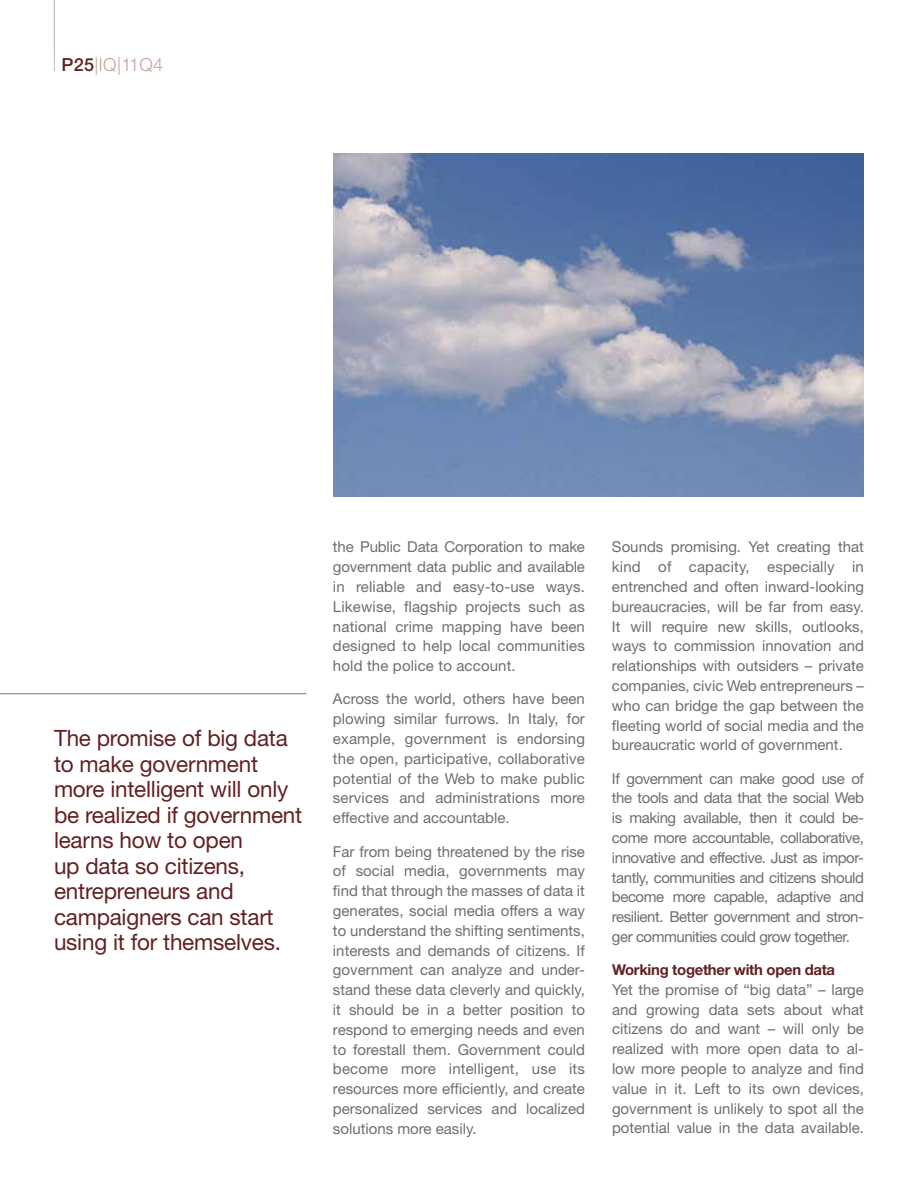
<style>
.page{position:relative;width:918px;height:1188px;background:#fff}
.page>*{position:absolute;margin:0;border:0;box-sizing:border-box;transform-origin:0 0}
.t1{font:22.5px/25.5px "Helvetica Neue LT Std";letter-spacing:-.01em;color:#632022}
.t2{font:300 18px "Helvetica Neue LT Std";letter-spacing:.02em;color:#c0a49b}
.t3{font:15px/19.8px "Helvetica Neue LT Std";color:#6d6e71;text-align:justify}
.t4{font:700 15px "Helvetica Neue LT Std";letter-spacing:-.02em;color:#632022}
.s1{font-weight:500;color:#632022}
</style>
<div class="page">
<hr style="left:54px;top:0;width:1px;height:71px;background:#bcbec0">
<img style="left:333px;top:153px;width:531px;height:344px">
<hr style="left:0;top:693px;width:306px;height:1px;background:#92655a">
<p class="t2" style="left:62px;top:53px;width:103px"><span class="s1">P25</span>|IQ|11Q4</p>
<h1 class="t1" style="left:54px;top:725px;width:250px">The promise of big data to make government more intelligent will only be realized if government learns how to open<br>up data so citizens, entrepreneurs and campaigners can start using it for themselves.</h1>
<p class="t3" style="left:333px;top:537px;width:254px">the Public Data Corporation to make government data public and available in reliable and easy-to-use ways.<br>Likewise, flagship projects such as national crime mapping have been designed to help local communities hold the police to account.</p>
<p class="t3" style="left:333px;top:689px;width:254px">Across the world, others have been plowing similar furrows. In Italy, for example, government is endorsing the open, participative, collaborative potential of the Web to make public services and administrations more effective and accountable.</p>
<p class="t3" style="left:333px;top:841px;width:254px">Far from being threatened by the rise of social media, governments may find that through the masses of data it generates, social media offers a way to understand the shifting sentiments, interests and demands of citizens. If government can analyze and under&shy;stand these data cleverly and quickly, it should be in a better position to respond to emerging needs and even to forestall them. Government could become more intelligent, use its resources more efficiently, and create personalized services and localized solutions more easily.</p>
<p class="t3" style="left:612px;top:537px;width:254px">Sounds promising. Yet creating that kind of capacity, especially in entrenched and often inward-looking bureaucracies, will be far from easy.<br>It will require new skills, outlooks, ways to commission innovation and relationships with outsiders – private companies, civic Web entrepreneurs – who can bridge the gap between the fleeting world of social media and the bureaucratic world of government.</p>
<p class="t3" style="left:612px;top:768px;width:254px">If government can make good use of the tools and data that the social Web is making available, then it could be&shy;come more accountable, collaborative, innovative and effective. Just as impor&shy;tantly, communities and citizens should become more capable, adaptive and resilient. Better government and stron&shy;ger communities could grow together.</p>
<p class="t4" style="left:612px;top:960px;width:225px">Working together with open data</p>
<p class="t3" style="left:612px;top:979px;width:254px">Yet the promise of “big data” – large and growing data sets about what citizens do and want – will only be realized with more open data to al&shy;low more people to analyze and find value in it. Left to its own devices, government is unlikely to spot all the potential value in the data available.</p>
</div>
